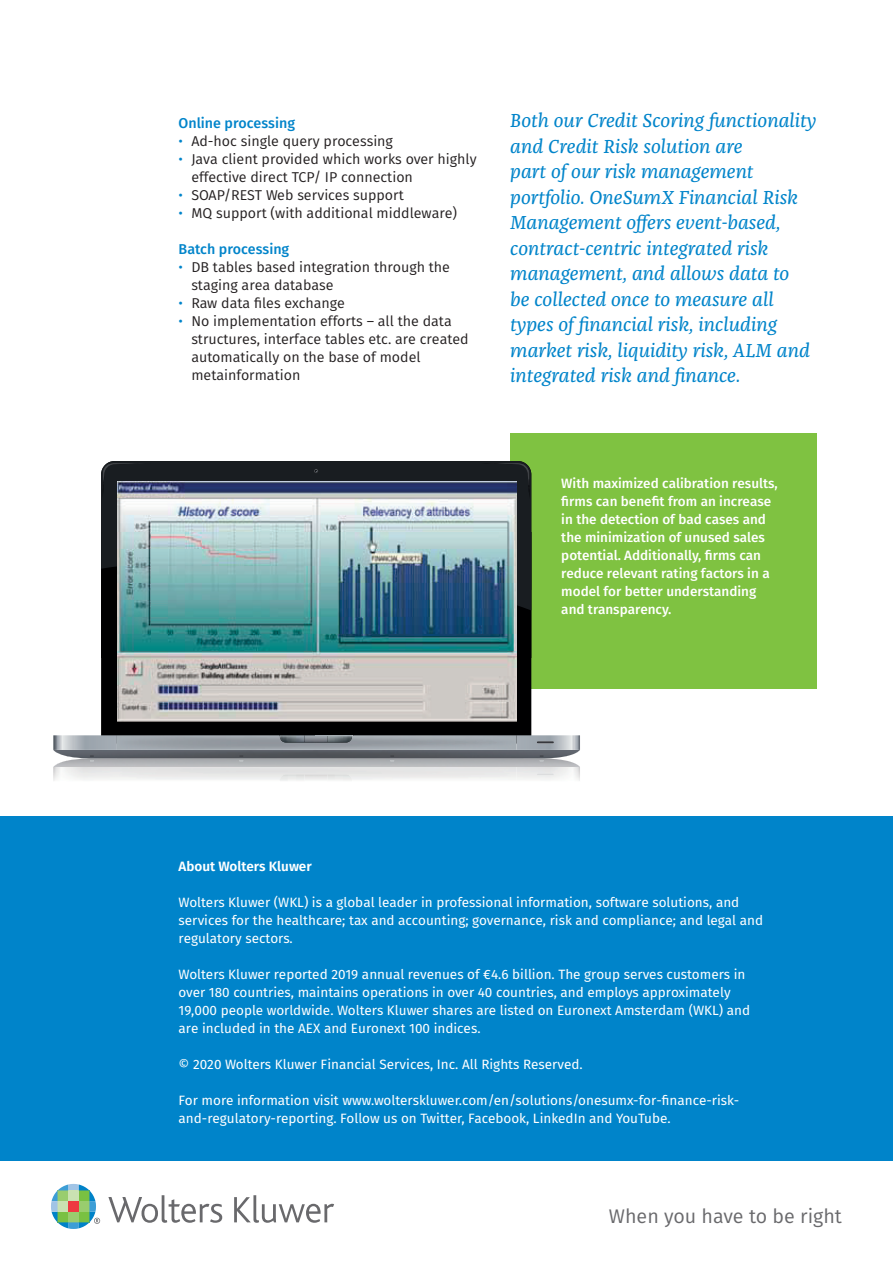
<style>
.page{position:relative;width:893px;height:1263px;background:#fff}
.page>*{position:absolute;margin:0;border:0;box-sizing:border-box;transform-origin:0 0}
.t1{font:19.65px "Fira Sans";color:#69696c}
.t2{font:italic 19.5px/25.5px "Franziska Pro";color:#0084ca}
.t3{font:14.25px/18px "Fira Sans";color:#231f20}
.t4{font:500 14.25px "Fira Sans";color:#0084ca}
.t5{font:13.5px/18px "Fira Sans";color:#fff}
.t6{font:500 13.5px/18px "Fira Sans";color:#fff}
.t7{font:600 13.5px "Fira Sans";color:#fff}
.s1{color:#0084ca}
</style>
<div class="page">
<svg style="left:108px;top:1195px;width:114px;height:28px"></svg>
<svg style="left:234px;top:1195px;width:100px;height:28px"></svg>
<svg style="left:51px;top:1184px;width:49px;height:45px"></svg>
<div style="left:0;top:816px;width:893px;height:345px;background:#0084ca"></div>
<div style="left:510px;top:434px;width:306px;height:255px;background:#7fc241"></div>
<div style="left:101px;top:658px;width:430px;height:77px;background:#000001"></div>
<svg style="left:53px;top:735px;width:527px;height:46px;background:#adb0b3"></svg>
<img style="left:327px;top:735px;width:25px;height:7px">
<svg style="left:101px;top:461px;width:430px;height:149px"></svg>
<svg style="left:101px;top:463px;width:430px;height:127px;background:#1f2327"></svg>
<img style="left:117px;top:482px;width:400px;height:239px">
<p class="t4" style="left:179px;top:111px;width:118px">Online processing</p>
<p class="t3" style="left:179px;top:131px;width:216px"><span class="s1">•</span> Ad-hoc single query processing</p>
<p class="t3" style="left:191px;top:149px;width:287px;text-indent:-13px"><span class="s1">•</span> Java client provided which works over highly effective direct TCP/ IP connection</p>
<p class="t3" style="left:179px;top:185px;width:227px"><span class="s1">•</span> SOAP/REST Web services support</p>
<p class="t3" style="left:179px;top:203px;width:280px"><span class="s1">•</span> MQ support (with additional middleware)</p>
<p class="t4" style="left:179px;top:237px;width:112px">Batch processing</p>
<p class="t3" style="left:191px;top:257px;width:260px;text-indent:-13px"><span class="s1">•</span> DB tables based integration through the staging area database</p>
<p class="t3" style="left:179px;top:293px;width:168px"><span class="s1">•</span> Raw data files exchange</p>
<p class="t3" style="left:191px;top:311px;width:279px;text-indent:-13px"><span class="s1">•</span> No implementation efforts – all the data structures, interface tables etc. are created automatically on the base of model metainformation</p>
<p class="t2" style="left:510px;top:108px;width:308px">Both our Credit Scoring functionality and Credit Risk solution are<br>part of our risk management portfolio. OneSumX Financial Risk<br>Management offers event-based, contract-centric integrated risk management, and allows data to<br>be collected once to measure all types of financial risk, including market risk, liquidity risk, ALM and integrated risk and finance.</p>
<p class="t6" style="left:561px;top:473px;width:218px">With maximized calibration results, firms can benefit from an increase in the detection of bad cases and the minimization of unused sales potential. Additionally, firms can reduce relevant rating factors in a model for better understanding and transparency.</p>
<p class="t7" style="left:179px;top:855px;width:135px">About Wolters Kluwer</p>
<p class="t5" style="left:179px;top:892px;width:586px">Wolters Kluwer (WKL) is a global leader in professional information, software solutions, and services for the healthcare; tax and accounting; governance, risk and compliance; and legal and regulatory sectors.</p>
<p class="t5" style="left:179px;top:964px;width:573px">Wolters Kluwer reported 2019 annual revenues of €4.6 billion. The group serves customers in over 180 countries, maintains operations in over 40 countries, and employs approximately 19,000 people worldwide. Wolters Kluwer shares are listed on Euronext Amsterdam (WKL) and are included in the AEX and Euronext 100 indices.</p>
<p class="t5" style="left:179px;top:1054px;width:406px">© 2020 Wolters Kluwer Financial Services, Inc. All Rights Reserved.</p>
<p class="t5" style="left:179px;top:1090px;width:562px">For more information visit www.wolterskluwer.com/en/solutions/onesumx-for-finance-risk&shy;and-regulatory-reporting. Follow us on Twitter, Facebook, LinkedIn and YouTube.</p>
<h1 class="t1" style="left:609px;top:1201px;width:235px">When you have to be right</h1>
</div>
